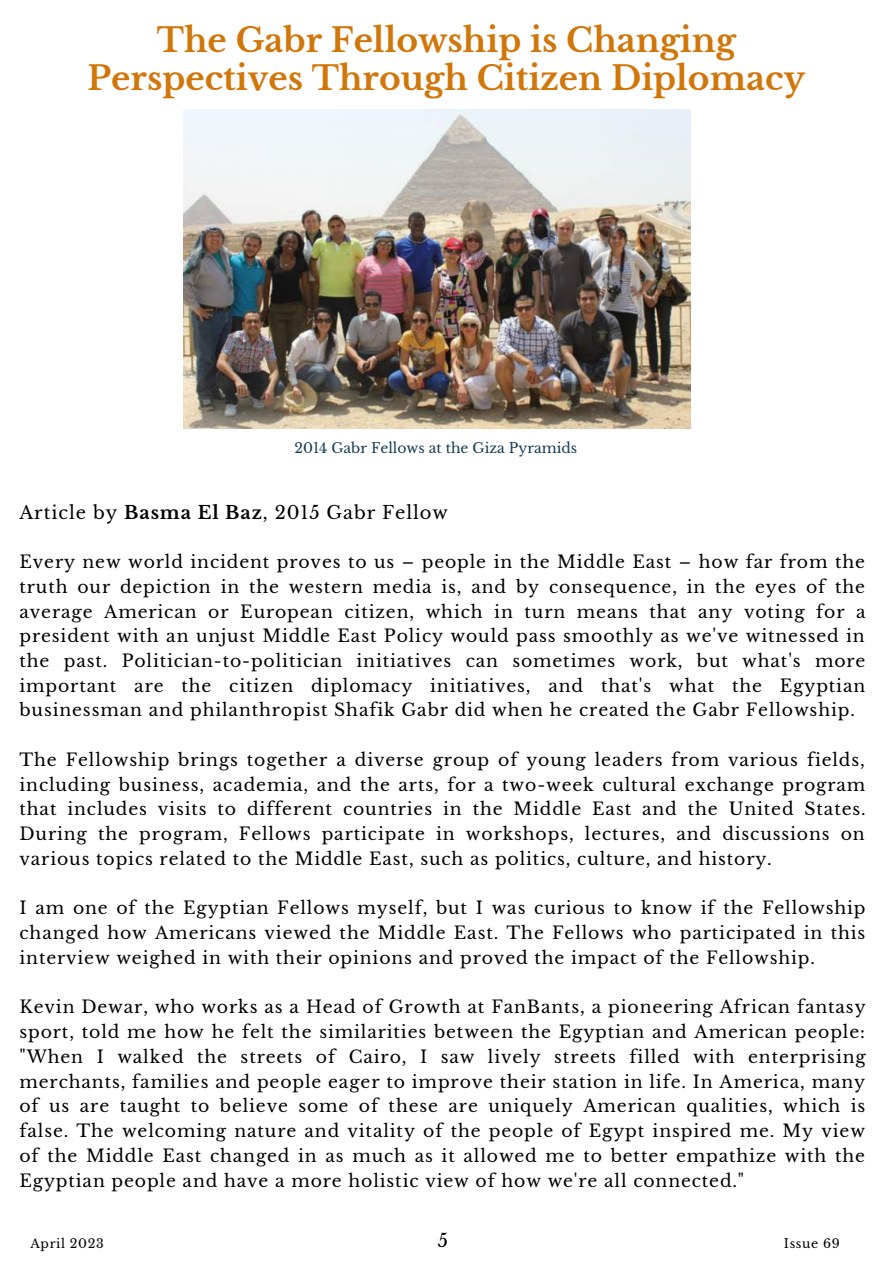
<style>
.page{position:relative;width:893px;height:1264px;background:#fff}
.page>*{position:absolute;margin:0;border:0;box-sizing:border-box;transform-origin:0 0}
.t1{font:700 33px/38.2px "Libre Baskerville";color:#d17609;text-align:center}
.t2{font:18px "Libre Baskerville";letter-spacing:.05em;color:#000}
.t3{font:17.25px/24.8px "Libre Baskerville";letter-spacing:.05em;color:#000;text-align:justify}
.t4{font:13.95px "Libre Baskerville";color:#153c53}
.t5{font:12.45px "Libre Baskerville";letter-spacing:.05em;color:#000}
.s1{font-weight:700}
</style>
<div class="page">
<img style="left:183px;top:109px;width:507px;height:319px">
<h1 class="t1" style="left:88px;top:21px;width:718px">The Gabr Fellowship is Changing<br>Perspectives Through Citizen Diplomacy</h1>
<p class="t4" style="left:294px;top:439px;width:284px">2014 Gabr Fellows at the Giza Pyramids</p>
<p class="t2" style="left:20px;top:501px;width:430px">Article by <span class="s1">Basma El Baz</span>, 2015 Gabr Fellow</p>
<p class="t3" style="left:20px;top:549px;width:847px">Every new world incident proves to us – people in the Middle East – how far from the truth our depiction in the western media is, and by consequence, in the eyes of the average American or European citizen, which in turn means that any voting for a president with an unjust Middle East Policy would pass smoothly as we've witnessed in the past. Politician-to-politician initiatives can sometimes work, but what's more important are the citizen diplomacy initiatives, and that's what the Egyptian businessman and philanthropist Shafik Gabr did when he created the Gabr Fellowship.</p>
<p class="t3" style="left:20px;top:747px;width:847px">The Fellowship brings together a diverse group of young leaders from various fields, including business, academia, and the arts, for a two-week cultural exchange program that includes visits to different countries in the Middle East and the United States.<br>During the program, Fellows participate in workshops, lectures, and discussions on various topics related to the Middle East, such as politics, culture, and history.</p>
<p class="t3" style="left:20px;top:896px;width:847px">I am one of the Egyptian Fellows myself, but I was curious to know if the Fellowship changed how Americans viewed the Middle East. The Fellows who participated in this interview weighed in with their opinions and proved the impact of the Fellowship.</p>
<p class="t3" style="left:20px;top:994px;width:847px">Kevin Dewar, who works as a Head of Growth at FanBants, a pioneering African fantasy sport, told me how he felt the similarities between the Egyptian and American people: "When I walked the streets of Cairo, I saw lively streets filled with enterprising merchants, families and people eager to improve their station in life. In America, many of us are taught to believe some of these are uniquely American qualities, which is false. The welcoming nature and vitality of the people of Egypt inspired me. My view of the Middle East changed in as much as it allowed me to better empathize with the Egyptian people and have a more holistic view of how we're all connected."</p>
<p class="t2" style="left:438px;top:1228px;width:12px">5</p>
<p class="t5" style="left:30px;top:1235px;width:75px">April 2023</p>
<p class="t5" style="left:783px;top:1235px;width:57px">Issue 69</p>
</div>
